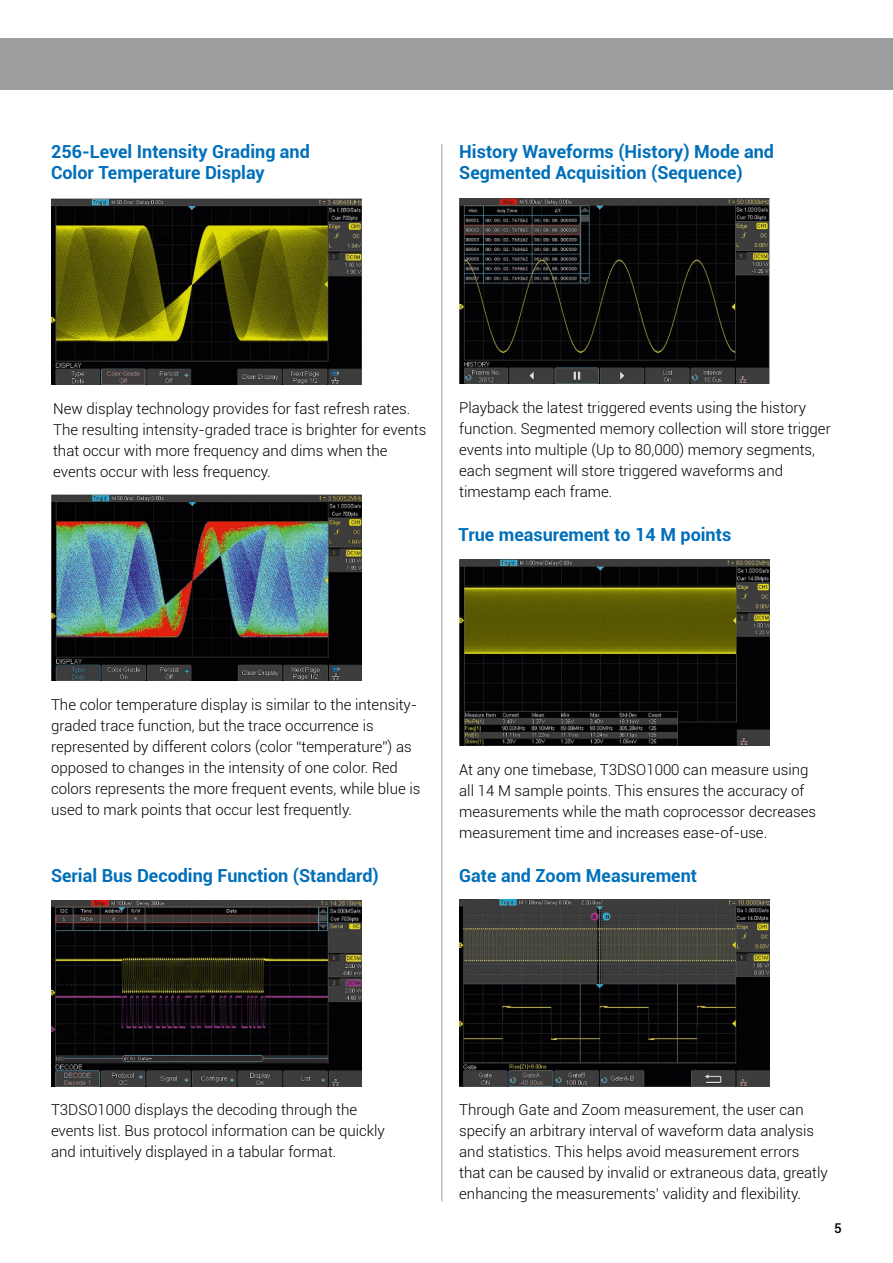
<style>
.page{position:relative;width:893px;height:1263px;background:#fff}
.page>*{position:absolute;margin:0;border:0;box-sizing:border-box;transform-origin:0 0}
.t1{font:700 18px/21px "Roboto";color:#006fba}
.t2{font:300 15px/21px "Roboto";color:#000}
.t3{font:500 13.5px "Roboto";color:#000}
</style>
<div class="page">
<div style="left:0;top:38px;width:893px;height:51px;background:#9c9d9d"></div>
<hr style="left:441px;top:144px;width:1px;height:1057px;background:#9c9d9d">
<img style="left:51px;top:198px;width:310px;height:186px">
<img style="left:51px;top:495px;width:310px;height:186px">
<img style="left:51px;top:900px;width:310px;height:186px">
<img style="left:459px;top:198px;width:311px;height:186px">
<img style="left:459px;top:559px;width:311px;height:187px">
<img style="left:459px;top:900px;width:311px;height:186px">
<p class="t1" style="left:51px;top:140px;width:260px">256-Level Intensity Grading and<br>Color Temperature Display</p>
<p class="t1" style="left:459px;top:140px;width:316px">History Waveforms (History) Mode and<br>Segmented Acquisition (Sequence)</p>
<p class="t2" style="left:53px;top:397px;width:375px">New display technology provides for fast refresh rates.<br>The resulting intensity-graded trace is brighter for events that occur with more frequency and dims when the events occur with less frequency.</p>
<p class="t2" style="left:459px;top:397px;width:373px">Playback the latest triggered events using the history function. Segmented memory collection will store trigger events into multiple (Up to 80,000) memory segments, each segment will store triggered waveforms and timestamp each frame.</p>
<p class="t1" style="left:459px;top:523px;width:274px">True measurement to 14 M points</p>
<p class="t2" style="left:51px;top:694px;width:371px">The color temperature display is similar to the intensity&shy;graded trace function, but the trace occurrence is represented by different colors (color “temperature”) as opposed to changes in the intensity of one color. Red colors represents the more frequent events, while blue is used to mark points that occur lest frequently.</p>
<p class="t2" style="left:459px;top:759px;width:358px">At any one timebase, T3DSO1000 can measure using all 14 M sample points. This ensures the accuracy of measurements while the math coprocessor decreases measurement time and increases ease-of-use.</p>
<p class="t1" style="left:51px;top:864px;width:329px">Serial Bus Decoding Function (Standard)</p>
<p class="t1" style="left:459px;top:864px;width:239px">Gate and Zoom Measurement</p>
<p class="t2" style="left:51px;top:1099px;width:335px">T3DSO1000 displays the decoding through the events list. Bus protocol information can be quickly and intuitively displayed in a tabular format.</p>
<p class="t2" style="left:459px;top:1099px;width:370px">Through Gate and Zoom measurement, the user can specify an arbitrary interval of waveform data analysis and statistics. This helps avoid measurement errors that can be caused by invalid or extraneous data, greatly enhancing the measurements’ validity and flexibility.</p>
<p class="t3" style="left:834px;top:1219px;width:9px">5</p>
</div>
